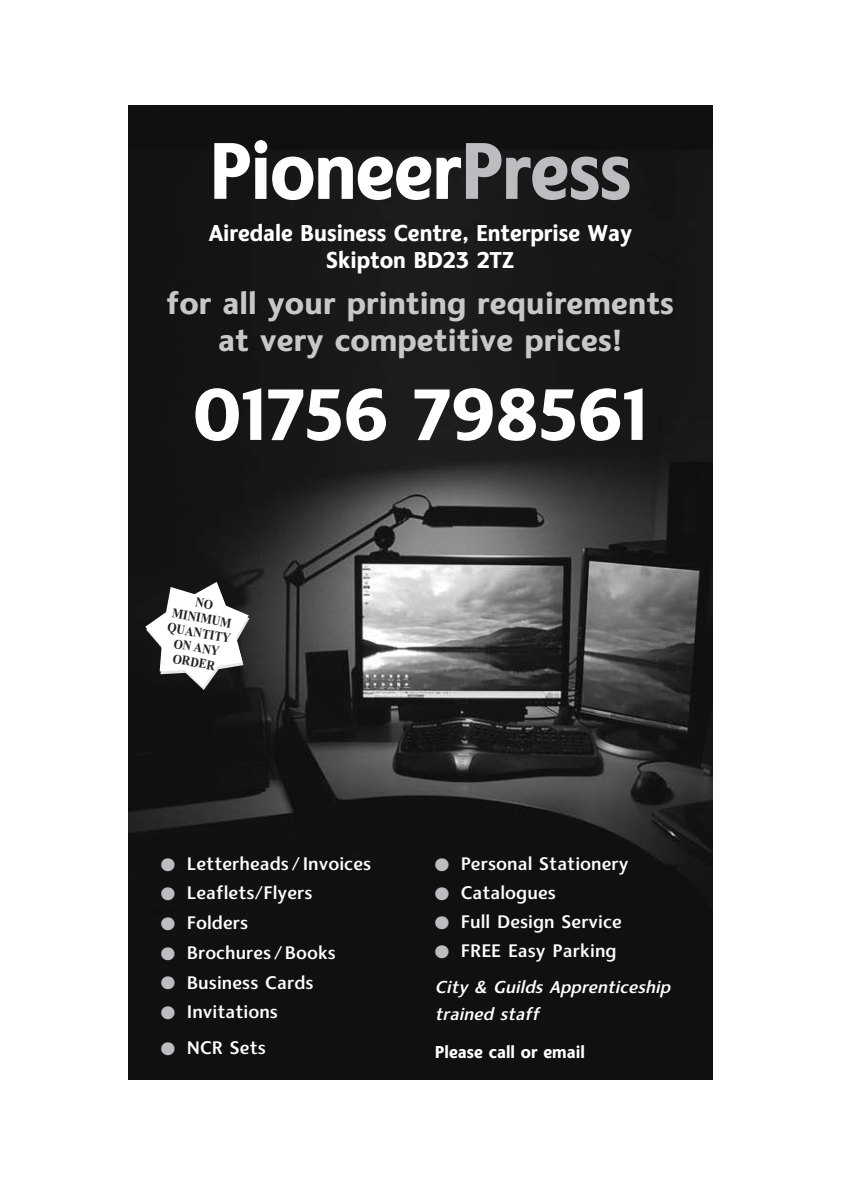
<style>
.page{position:relative;width:842px;height:1191px;background:#fff}
.page>*{position:absolute;margin:0;border:0;box-sizing:border-box;transform-origin:0 0}
.t1{font:700 84px "Somerfield";letter-spacing:-.02em;color:#fff;scale:.96 1}
.t2{font:700 76px "Somerfield";color:#fff}
.t3{font:700 32px/36.4px "Somerfield";color:#c7c8ca;text-align:center;scale:1.07 1}
.t4{font:700 24px/27.8px "Somerfield";letter-spacing:-.005em;color:#fff;text-align:center}
.t5{font:500 19px "Somerfield";color:#fff}
.t6{font:italic 500 18px/26.8px "Somerfield";color:#fff}
.t7{font:700 18px "Somerfield";color:#fff}
.t8{font:700 13.6px/29.8px "Times New Roman";color:#231f20;text-align:center;scale:.88 1}
.s1{color:#bcbdc0}
</style>
<div class="page">
<img style="left:128px;top:105px;width:584px;height:974px">
<svg style="left:145px;top:582px;width:105px;height:108px"></svg>
<h1 class="t1" style="left:209px;top:128px;width:442px">Pioneer<span class="s1">Press</span></h1>
<p class="t4" style="left:209px;top:219px;width:425px">Airedale Business Centre, Enterprise Way<br>Skipton BD23 2TZ</p>
<h3 class="t3" style="left:167px;top:286px;width:476px">for all your printing requirements at very competitive prices!</h3>
<h2 class="t2" style="left:193px;top:376px;width:456px">01756 798561</h2>
<p class="t8" style="left:175px;top:583px;width:74px;rotate:10deg">NO<br>QUANTITY</p>
<p class="t8" style="left:175px;top:598px;width:70px;rotate:10deg">MINIMUM<br>ON ANY</p>
<p class="t8" style="left:176px;top:643px;width:50px;rotate:10deg">ORDER</p>
<p class="t5" style="left:161px;top:853px;width:212px"><span class="s1">●</span> Letterheads/ Invoices</p>
<p class="t5" style="left:161px;top:882px;width:153px"><span class="s1">●</span> Leaflets/Flyers</p>
<p class="t5" style="left:161px;top:912px;width:89px"><span class="s1">●</span> Folders</p>
<p class="t5" style="left:161px;top:942px;width:176px"><span class="s1">●</span> Brochures/Books</p>
<p class="t5" style="left:161px;top:972px;width:154px"><span class="s1">●</span> Business Cards</p>
<p class="t5" style="left:161px;top:1001px;width:119px"><span class="s1">●</span> Invitations</p>
<p class="t5" style="left:161px;top:1037px;width:106px"><span class="s1">●</span> NCR Sets</p>
<p class="t5" style="left:435px;top:853px;width:195px"><span class="s1">●</span> Personal Stationery</p>
<p class="t5" style="left:435px;top:882px;width:123px"><span class="s1">●</span> Catalogues</p>
<p class="t5" style="left:435px;top:911px;width:189px"><span class="s1">●</span> Full Design Service</p>
<p class="t5" style="left:435px;top:941px;width:183px"><span class="s1">●</span> FREE Easy Parking</p>
<p class="t6" style="left:435px;top:974px;width:241px">City &amp; Guilds Apprenticeship trained staff</p>
<p class="t7" style="left:435px;top:1042px;width:152px">Please call or email</p>
</div>
